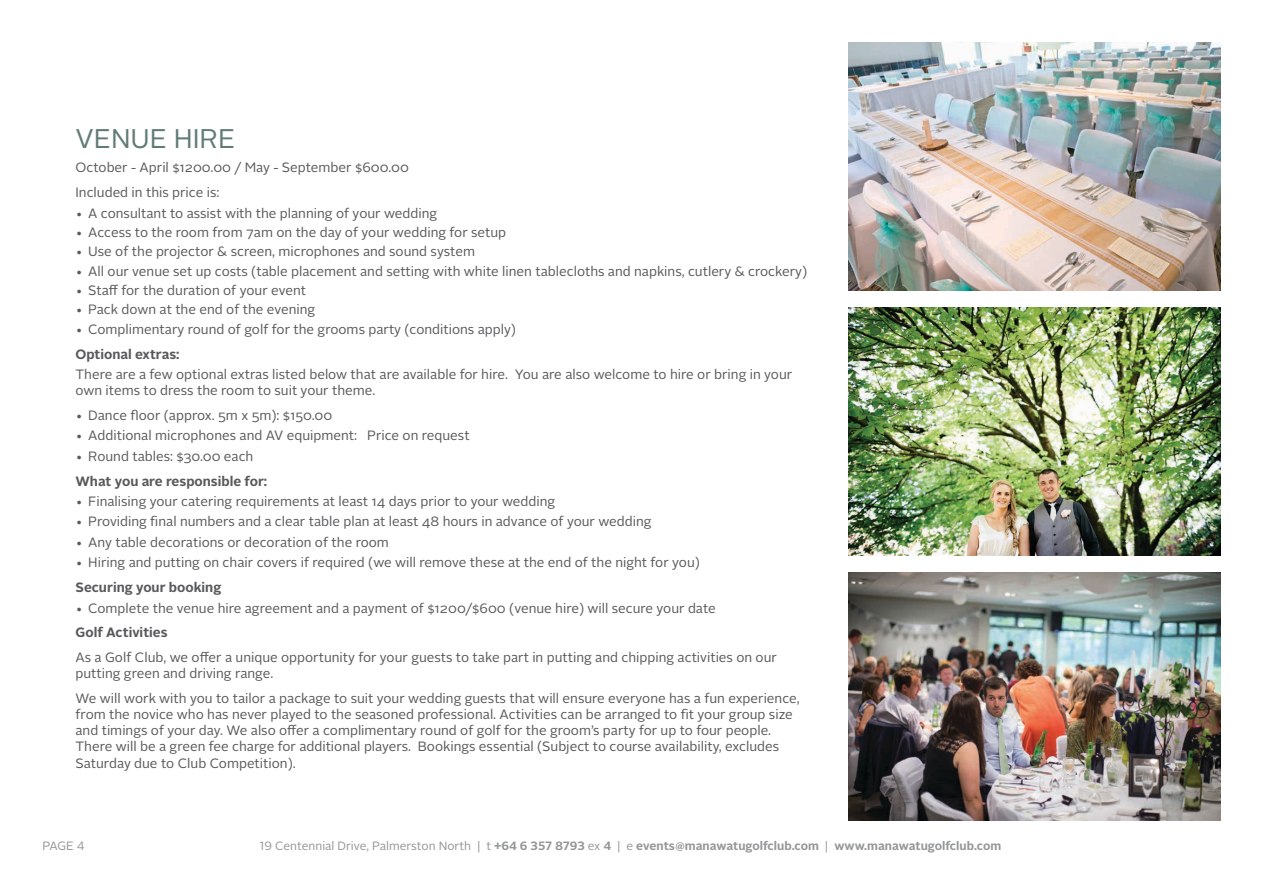
<style>
.page{position:relative;width:1263px;height:893px;background:#fff}
.page>*{position:absolute;margin:0;border:0;box-sizing:border-box;transform-origin:0 0}
.t1{font:27px "Alright Sans";color:#617b76}
.t2{font:13.5px/16.2px "Alright Sans";color:#58595b}
.t3{font:700 13.5px "Alright Sans";color:#58595b}
.t4{font:700 12px "Alright Sans";color:#949698}
.t5{font:12px "Alright Sans";color:#949698}
.s1{font-weight:400}
</style>
<div class="page">
<img style="left:848px;top:43px;width:372px;height:248px">
<img style="left:848px;top:308px;width:372px;height:248px">
<img style="left:848px;top:573px;width:372px;height:248px">
<h1 class="t1" style="left:75px;top:120px;width:161px">VENUE HIRE</h1>
<p class="t2" style="left:75px;top:155px;width:335px;line-height:24.8px">October - April $1200.00 / May - September $600.00<br>Included in this price is:</p>
<p class="t2" style="left:75px;top:205px;width:363px">• A consultant to assist with the planning of your wedding</p>
<p class="t2" style="left:75px;top:224px;width:432px">• Access to the room from 7am on the day of your wedding for setup</p>
<p class="t2" style="left:75px;top:244px;width:401px">• Use of the projector &amp; screen, microphones and sound system</p>
<p class="t2" style="left:75px;top:263px;width:733px">• All our venue set up costs (table placement and setting with white linen tablecloths and napkins, cutlery &amp; crockery)</p>
<p class="t2" style="left:75px;top:282px;width:232px">• Staff for the duration of your event</p>
<p class="t2" style="left:75px;top:302px;width:241px">• Pack down at the end of the evening</p>
<p class="t2" style="left:75px;top:321px;width:442px">• Complimentary round of golf for the grooms party (conditions apply)</p>
<p class="t3" style="left:75px;top:344px;width:106px">Optional extras:</p>
<p class="t2" style="left:75px;top:366px;width:718px">There are a few optional extras listed below that are available for hire. You are also welcome to hire or bring in your own items to dress the room to suit your theme.</p>
<p class="t2" style="left:75px;top:407px;width:258px">• Dance floor (approx. 5m x 5m): $150.00</p>
<p class="t2" style="left:75px;top:428px;width:396px">• Additional microphones and AV equipment: Price on request</p>
<p class="t2" style="left:75px;top:448px;width:179px">• Round tables: $30.00 each</p>
<p class="t3" style="left:75px;top:471px;width:193px">What you are responsible for:</p>
<p class="t2" style="left:75px;top:493px;width:481px">• Finalising your catering requirements at least 14 days prior to your wedding</p>
<p class="t2" style="left:75px;top:514px;width:578px">• Providing final numbers and a clear table plan at least 48 hours in advance of your wedding</p>
<p class="t2" style="left:75px;top:534px;width:315px">• Any table decorations or decoration of the room</p>
<p class="t2" style="left:75px;top:555px;width:626px">• Hiring and putting on chair covers if required (we will remove these at the end of the night for you)</p>
<p class="t3" style="left:75px;top:578px;width:147px">Securing your booking</p>
<p class="t2" style="left:75px;top:600px;width:642px">• Complete the venue hire agreement and a payment of $1200/$600 (venue hire) will secure your date</p>
<p class="t3" style="left:75px;top:623px;width:94px">Golf Activities</p>
<p class="t2" style="left:75px;top:649px;width:703px">As a Golf Club, we offer a unique opportunity for your guests to take part in putting and chipping activities on our putting green and driving range.</p>
<p class="t2" style="left:75px;top:690px;width:726px">We will work with you to tailor a package to suit your wedding guests that will ensure everyone has a fun experience, from the novice who has never played to the seasoned professional. Activities can be arranged to fit your group size and timings of your day. We also offer a complimentary round of golf for the groom’s party for up to four people.<br>There will be a green fee charge for additional players. Bookings essential (Subject to course availability, excludes Saturday due to Club Competition).</p>
<p class="t5" style="left:43px;top:838px;width:44px">PAGE 4</p>
<p class="t4" style="left:260px;top:838px;width:743px"><span class="s1">19 Centennial Drive, Palmerston North | t</span> +64 6 357 8793 <span class="s1">ex</span> 4 <span class="s1">| e</span> events@manawatugolfclub.com <span class="s1">|</span> www.manawatugolfclub.com</p>
</div>
